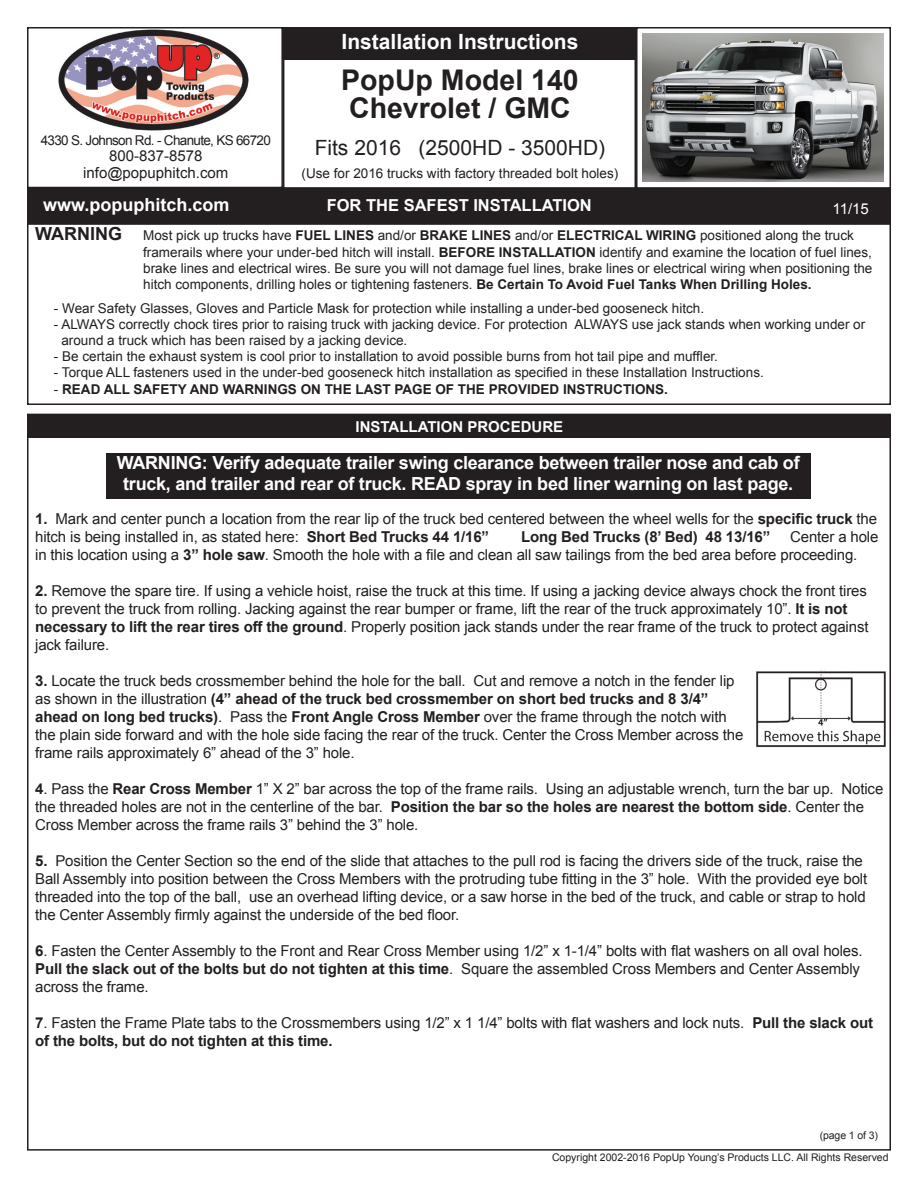
<style>
.page{position:relative;width:918px;height:1188px;background:#fff}
.page>*{position:absolute;margin:0;border:0;box-sizing:border-box;transform-origin:0 0}
.t1{font:700 28.5px/28.5px "Arial";color:#231f20}
.t2{font:700 21px "Arial";color:#fff}
.t3{font:21px "Arial";color:#231f20}
.t4{font:700 18px/21px "Arial";letter-spacing:-.015em;color:#fff;text-align:center}
.t5{font:700 16.5px "Arial";color:#fff}
.t6{font:15px/18px "Arial";letter-spacing:-.01em;color:#231f20}
.t7{font:700 15px "Arial";letter-spacing:-.01em;color:#231f20}
.t8{font:700 15px "Arial";color:#fff}
.t9{font:15px "Arial";color:#fff}
.t10{font:13.5px/16.2px "Arial";color:#231f20}
.t11{font:700 13.5px "Arial";color:#231f20}
.t12{font:13.5px "Arial";letter-spacing:-.05em;color:#231f20}
.t13{font:10.5px "Arial";color:#231f20}
.s1{font-weight:700;font-size:18px}
.s2{font-weight:700}
.s3{font-weight:400}
</style>
<div class="page">
<div style="left:27px;top:27px;width:256px;height:161px;border:2px solid #231f20"></div>
<div style="left:636px;top:27px;width:255px;height:162px;border:2px solid #231f20"></div>
<div style="left:283px;top:27px;width:353px;height:32px;background:#231f20"></div>
<img style="left:59px;top:29px;width:190px;height:101px">
<div style="left:28px;top:188px;width:862px;height:36px;background:#231f20"></div>
<div style="left:27px;top:187px;width:864px;height:38px;border:2px solid #231f20"></div>
<div style="left:106px;top:453px;width:705px;height:45px;background:#231f20"></div>
<img style="left:642px;top:34px;width:242px;height:147px">
<div style="left:27px;top:221px;width:864px;height:184px;border:2px solid #231f20"></div>
<div style="left:27px;top:415px;width:864px;height:22px;background:#231f20"></div>
<img style="left:756px;top:670px;width:130px;height:77px">
<h2 class="t2" style="left:342px;top:28px;width:238px">Installation Instructions</h2>
<h1 class="t1" style="left:341px;top:66px;width:239px">PopUp Model 140<br>Chevrolet / GMC</h1>
<h2 class="t3" style="left:315px;top:134px;width:292px">Fits 2016 (2500HD - 3500HD)</h2>
<p class="t10" style="left:302px;top:165px;width:318px">(Use for 2016 trucks with factory threaded bolt holes)</p>
<p class="t5" style="left:327px;top:194px;width:267px">FOR THE SAFEST INSTALLATION</p>
<p class="t10" style="left:143px;top:228px;width:731px;text-indent:-108px"><span class="s1">WARNING</span> Most pick up trucks have <span class="s2">FUEL LINES</span> and/or <span class="s2">BRAKE LINES</span> and/or <span class="s2">ELECTRICAL WIRING</span> positioned along the truck framerails where your under-bed hitch will install. <span class="s2">BEFORE INSTALLATION</span> identify and examine the location of fuel lines, brake lines and electrical wires. Be sure you will not damage fuel lines, brake lines or electrical wiring when positioning the hitch components, drilling holes or tightening fasteners. <span class="s2">Be Certain To Avoid Fuel Tanks When Drilling Holes.</span></p>
<p class="t10" style="left:54px;top:300px;width:652px">- Wear Safety Glasses, Gloves and Particle Mask for protection while installing a under-bed gooseneck hitch.</p>
<p class="t10" style="left:61px;top:316px;width:805px;text-indent:-8px">- ALWAYS correctly chock tires prior to raising truck with jacking device. For protection ALWAYS use jack stands when working under or around a truck which has been raised by a jacking device.</p>
<p class="t10" style="left:54px;top:349px;width:666px">- Be certain the exhaust system is cool prior to installation to avoid possible burns from hot tail pipe and muffler.</p>
<p class="t10" style="left:54px;top:365px;width:711px">- Torque ALL fasteners used in the under-bed gooseneck hitch installation as specified in these Installation Instructions.</p>
<p class="t11" style="left:54px;top:380px;width:616px"><span class="s3">-</span> READ ALL SAFETY AND WARNINGS ON THE LAST PAGE OF THE PROVIDED INSTRUCTIONS.</p>
<p class="t8" style="left:356px;top:417px;width:209px">INSTALLATION PROCEDURE</p>
<p class="t12" style="left:41px;top:131px;width:232px">4330 S. Johnson Rd. - Chanute, KS 66720</p>
<p class="t6" style="left:83px;top:148px;width:147px;line-height:16.5px;text-align:center">800-837-8578 info@popuphitch.com</p>
<p class="t4" style="left:43px;top:194px;width:188px">www.popuphitch.com</p>
<p class="t9" style="left:833px;top:199px;width:38px">11/15</p>
<p class="t4" style="left:117px;top:453px;width:684px">WARNING: Verify adequate trailer swing clearance between trailer nose and cab of truck, and trailer and rear of truck. READ spray in bed liner warning on last page.</p>
<p class="t6" style="left:35px;top:510px;width:843px"><span class="s2">1.</span> Mark and center punch a location from the rear lip of the truck bed centered between the wheel wells for the <span class="s2">specific truck</span> the hitch is being installed in, as stated here: <span class="s2">Short Bed Trucks 44 1/16”</span></p>
<p class="t7" style="left:521px;top:527px;width:251px">Long Bed Trucks (8’ Bed) 48 13/16”</p>
<p class="t6" style="left:35px;top:528px;width:845px;text-indent:755px">Center a hole in this location using a <span class="s2">3” hole saw</span>. Smooth the hole with a file and clean all saw tailings from the bed area before proceeding.</p>
<p class="t6" style="left:35px;top:582px;width:835px"><span class="s2">2.</span> Remove the spare tire. If using a vehicle hoist, raise the truck at this time. If using a jacking device always chock the front tires to prevent the truck from rolling. Jacking against the rear bumper or frame, lift the rear of the truck approximately 10”. <span class="s2">It is not necessary to lift the rear tires off the ground</span>. Properly position jack stands under the rear frame of the truck to protect against jack failure.</p>
<p class="t6" style="left:35px;top:672px;width:710px"><span class="s2">3.</span> Locate the truck beds crossmember behind the hole for the ball. Cut and remove a notch in the fender lip as shown in the illustration <span class="s2">(4” ahead of the truck bed crossmember on short bed trucks and 8 3/4” ahead on long bed trucks)</span>. Pass the <span class="s2">Front Angle Cross Member</span> over the frame through the notch with the plain side forward and with the hole side facing the rear of the truck. Center the Cross Member across the frame rails approximately 6” ahead of the 3” hole.</p>
<p class="t6" style="left:35px;top:780px;width:850px"><span class="s2">4</span>. Pass the <span class="s2">Rear Cross Member</span> 1” X 2” bar across the top of the frame rails. Using an adjustable wrench, turn the bar up. Notice the threaded holes are not in the centerline of the bar. <span class="s2">Position the bar so the holes are nearest the bottom side</span>. Center the<br>Cross Member across the frame rails 3” behind the 3” hole.</p>
<p class="t6" style="left:35px;top:852px;width:834px"><span class="s2">5.</span> Position the Center Section so the end of the slide that attaches to the pull rod is facing the drivers side of the truck, raise the Ball Assembly into position between the Cross Members with the protruding tube fitting in the 3” hole. With the provided eye bolt threaded into the top of the ball, use an overhead lifting device, or a saw horse in the bed of the truck, and cable or strap to hold the Center Assembly firmly against the underside of the bed floor.</p>
<p class="t6" style="left:35px;top:942px;width:829px"><span class="s2">6</span>. Fasten the Center Assembly to the Front and Rear Cross Member using 1/2” x 1-1/4” bolts with flat washers on all oval holes.<br><span class="s2">Pull the slack out of the bolts but do not tighten at this time</span>. Square the assembled Cross Members and Center Assembly across the frame.</p>
<p class="t6" style="left:35px;top:1014px;width:839px"><span class="s2">7</span>. Fasten the Frame Plate tabs to the Crossmembers using 1/2” x 1 1/4” bolts with flat washers and lock nuts. <span class="s2">Pull the slack out of the bolts, but do not tighten at this time.</span></p>
<p class="t13" style="left:820px;top:1128px;width:60px">(page 1 of 3)</p>
<p class="t13" style="left:552px;top:1150px;width:338px">Copyright 2002-2016 PopUp Young’s Products LLC. All Rights Reserved</p>
</div>
